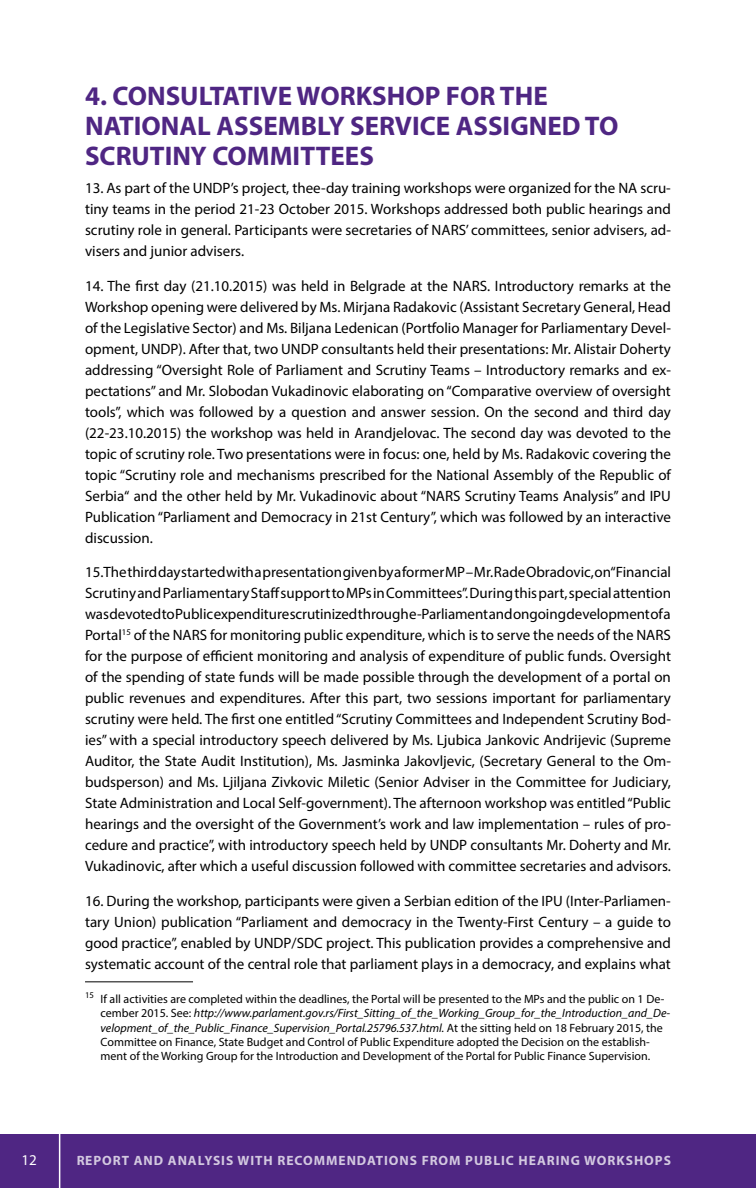
<style>
.page{position:relative;width:756px;height:1188px;background:#fff}
.page>*{position:absolute;margin:0;border:0;box-sizing:border-box;transform-origin:0 0}
.t1{font:700 27px "Myriad Pro";color:#4f2683}
.t2{font:15px/21px "Myriad Pro";color:#000;text-align:justify}
.t3{font:15px "Myriad Pro";color:#fff}
.t4{font:700 13.5px "Myriad Pro";letter-spacing:.07em;color:#fff}
.t5{font:12px/14.4px "Myriad Pro";color:#000}
.s1{font-style:italic}
</style>
<div class="page">
<div style="left:0;top:1134px;width:756px;height:54px;background:#4f2683"></div>
<hr style="left:59px;top:1060px;width:1px;height:128px;background:#fff">
<hr style="left:85px;top:982px;width:108px;height:1px;background:#000">
<h1 class="t1" style="left:85px;top:79px;width:46px">4. CON</h1>
<h1 class="t1" style="left:166px;top:79px;width:30px">SULTATIVE</h1>
<h1 class="t1" style="left:297px;top:79px;width:21px">WOR</h1>
<h1 class="t1" style="left:356px;top:79px;width:161px">KSHOP FOR THE</h1>
<h1 class="t1" style="left:85px;top:109px;width:17px">NATIONAL</h1>
<h1 class="t1" style="left:217px;top:109px;width:64px">ASSEMBLY</h1>
<h1 class="t1" style="left:350px;top:109px;width:30px">SERVICE</h1>
<h1 class="t1" style="left:456px;top:109px;width:63px">ASSIGNED</h1>
<h1 class="t1" style="left:585px;top:109px;width:18px">TO</h1>
<h1 class="t1" style="left:85px;top:139px;width:31px">SCRUTINY</h1>
<h1 class="t1" style="left:212px;top:139px;width:18px">COMMITTEE</h1>
<h1 class="t1" style="left:359px;top:139px;width:16px">S</h1>
<p class="t2" style="left:85px;top:177px;width:587px">13. As part of the UNDP’s project, thee-day training workshops were organized for the NA scru&shy;tiny teams in the period 21-23 October 2015. Workshops addressed both public hearings and scrutiny role in general. Participants were secretaries of NARS’ committees, senior advisers, ad&shy;visers and junior advisers.</p>
<p class="t2" style="left:85px;top:275px;width:588px">14. The first day (21.10.2015) was held in Belgrade at the NARS. Introductory remarks at the Workshop opening were delivered by Ms. Mirjana Radakovic (Assistant Secretary General, Head of the Legislative Sector) and Ms. Biljana Ledenican (Portfolio Manager for Parliamentary Devel&shy;opment, UNDP). After that, two UNDP consultants held their presentations: Mr. Alistair Doherty addressing “Oversight Role of Parliament and Scrutiny Teams – Introductory remarks and ex&shy;pectations” and Mr. Slobodan Vukadinovic elaborating on “Comparative overview of oversight tools”, which was followed by a question and answer session. On the second and third day (22-23.10.2015) the workshop was held in Arandjelovac. The second day was devoted to the topic of scrutiny role. Two presentations were in focus: one, held by Ms. Radakovic covering the topic “Scrutiny role and mechanisms prescribed for the National Assembly of the Republic of Serbia“ and the other held by Mr. Vukadinovic about “NARS Scrutiny Teams Analysis” and IPU Publication “Parliament and Democracy in 21st Century”, which was followed by an interactive discussion.</p>
<p class="t2" style="left:85px;top:561px;width:588px">15. The third day started with a presentation given by a former MP – Mr. Rade Obradovic, on “Financial Scrutiny and Parliamentary Staff support to MPs in Committees”. During this part, special attention was devoted to Public expenditure scrutinized through e-Parliament and ongoing development of a Portal<sup>15</sup> of the NARS for monitoring public expenditure, which is to serve the needs of the NARS for the purpose of efficient monitoring and analysis of expenditure of public funds. Oversight of the spending of state funds will be made possible through the development of a portal on public revenues and expenditures. After this part, two sessions important for parliamentary scrutiny were held. The first one entitled “Scrutiny Committees and Independent Scrutiny Bod&shy;ies” with a special introductory speech delivered by Ms. Ljubica Jankovic Andrijevic (Supreme Auditor, the State Audit Institution), Ms. Jasminka Jakovljevic, (Secretary General to the Om&shy;budsperson) and Ms. Ljiljana Zivkovic Miletic (Senior Adviser in the Committee for Judiciary, State Administration and Local Self-government). The afternoon workshop was entitled “Public hearings and the oversight of the Government’s work and law implementation – rules of pro&shy;cedure and practice”, with introductory speech held by UNDP consultants Mr. Doherty and Mr.<br>Vukadinovic, after which a useful discussion followed with committee secretaries and advisors.</p>
<p class="t2" style="left:85px;top:890px;width:587px">16. During the workshop, participants were given a Serbian edition of the IPU (Inter-Parliamen&shy;tary Union) publication “Parliament and democracy in the Twenty-First Century – a guide to good practice”, enabled by UNDP/SDC project. This publication provides a comprehensive and systematic account of the central role that parliament plays in a democracy, and explains what</p>
<p class="t5" style="left:101px;top:991px;width:571px;text-indent:-16px"><sup>15</sup> If all activities are completed within the deadlines, the Portal will be presented to the MPs and the public on 1 De&shy;cember 2015. See: <span class="s1">http://www.parlament.gov.rs/First_Sitting_of_the_Working_Group_for_the_Introduction_and_De&shy;velopment_of_the_Public_Finance_Supervision_Portal.25796.537.html.</span> At the sitting held on 18 February 2015, the Committee on Finance, State Budget and Control of Public Expenditure adopted the Decision on the establish&shy;ment of the Working Group for the Introduction and Development of the Portal for Public Finance Supervision.</p>
<p class="t3" style="left:22px;top:1151px;width:17px">12</p>
<p class="t4" style="left:76px;top:1151px;width:596px">REPORT AND ANALYSIS WITH RECOMMENDATIONS FROM PUBLIC HEARING WORKSHOPS</p>
</div>
